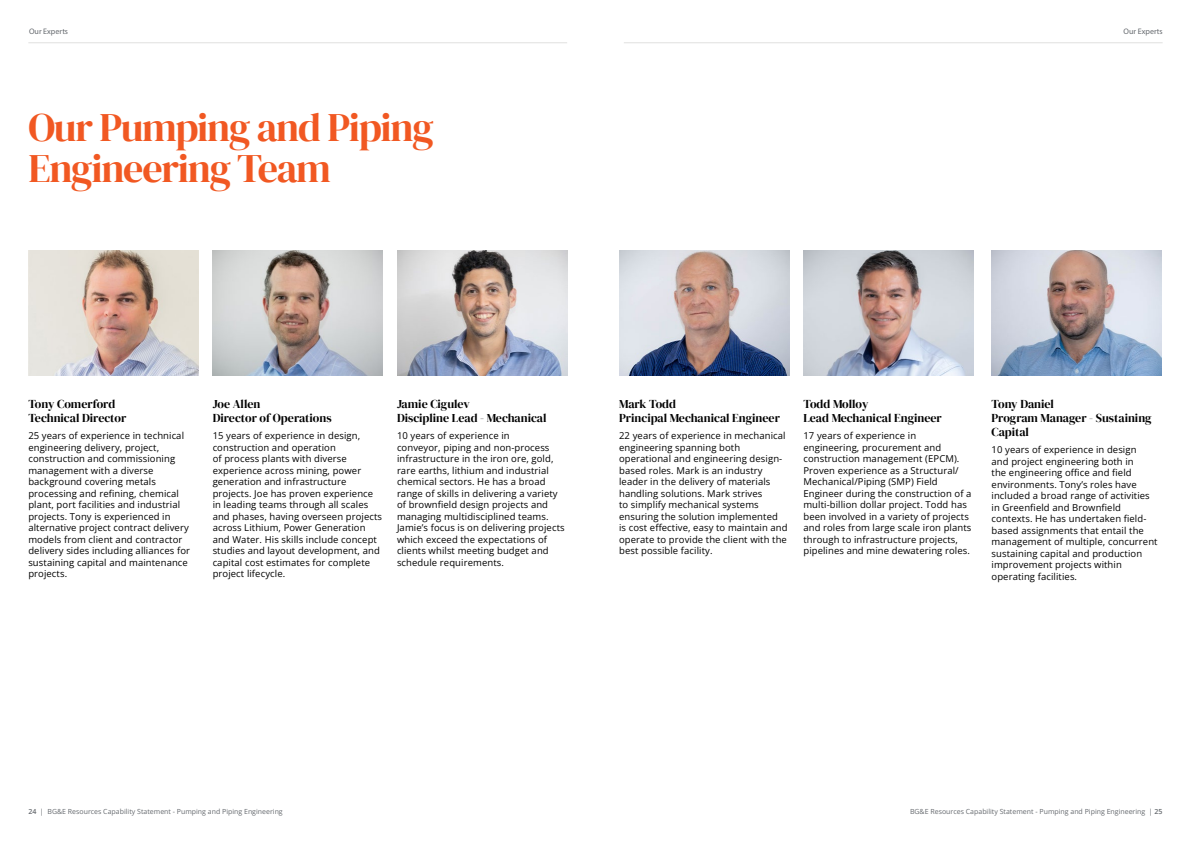
<style>
.page{position:relative;width:1191px;height:842px;background:#fff}
.page>*{position:absolute;margin:0;border:0;box-sizing:border-box;transform-origin:0 0}
.t1{font:40px/41px "DM Serif Display";letter-spacing:-.03em;color:#f15822}
.t2{font:12px/14px "DM Serif Display";color:#000}
.t3{font:9.5px/11.5px "Open Sans";letter-spacing:.01em;color:#000}
.t4{font:8px "Myriad Pro";color:#65696e}
.t5{font:7px "Open Sans";color:#65696e}
.s1{font-weight:600}
</style>
<div class="page">
<img style="left:28px;top:250px;width:170px;height:126px">
<img style="left:213px;top:250px;width:170px;height:126px">
<img style="left:397px;top:250px;width:170px;height:126px">
<img style="left:619px;top:250px;width:170px;height:126px">
<img style="left:803px;top:250px;width:170px;height:126px">
<img style="left:991px;top:250px;width:170px;height:126px">
<hr style="left:28px;top:43px;width:539px;height:1px;background:#e0e0df">
<hr style="left:624px;top:43px;width:538px;height:1px;background:#e0e0df">
<p class="t4" style="left:29px;top:27px;width:41px">Our Experts</p>
<p class="t4" style="left:1123px;top:27px;width:41px">Our Experts</p>
<h1 class="t1" style="left:28px;top:107px;width:407px">Our Pumping and Piping<br>Engineering Team</h1>
<p class="t2" style="left:28px;top:397px;width:100px">Tony Comerford<br>Technical Director</p>
<p class="t3" style="left:28px;top:430px;width:163px">25 years of experience in technical engineering delivery, project, construction and commissioning management with a diverse background covering metals processing and refining, chemical plant, port facilities and industrial projects. Tony is experienced in alternative project contract delivery models from client and contractor delivery sides including alliances for sustaining capital and maintenance projects.</p>
<p class="t2" style="left:213px;top:397px;width:120px">Joe Allen<br>Director of Operations</p>
<p class="t3" style="left:213px;top:430px;width:171px">15 years of experience in design, construction and operation<br>of process plants with diverse experience across mining, power generation and infrastructure projects. Joe has proven experience in leading teams through all scales and phases, having overseen projects across Lithium, Power Generation and Water. His skills include concept studies and layout development, and capital cost estimates for complete project lifecycle.</p>
<p class="t2" style="left:397px;top:397px;width:151px">Jamie Cigulev<br>Discipline Lead - Mechanical</p>
<p class="t3" style="left:397px;top:430px;width:169px">10 years of experience in<br>conveyor, piping and non-process infrastructure in the iron ore, gold, rare earths, lithium and industrial chemical sectors. He has a broad range of skills in delivering a variety of brownfield design projects and managing multidisciplined teams.<br>Jamie’s focus is on delivering projects which exceed the expectations of clients whilst meeting budget and schedule requirements.</p>
<p class="t2" style="left:619px;top:397px;width:162px">Mark Todd<br>Principal Mechanical Engineer</p>
<p class="t3" style="left:619px;top:430px;width:170px">22 years of experience in mechanical engineering spanning both operational and engineering design&shy;based roles. Mark is an industry leader in the delivery of materials handling solutions. Mark strives<br>to simplify mechanical systems ensuring the solution implemented<br>is cost effective, easy to maintain and operate to provide the client with the best possible facility.</p>
<p class="t2" style="left:803px;top:397px;width:140px">Todd Molloy<br>Lead Mechanical Engineer</p>
<p class="t3" style="left:803px;top:430px;width:170px">17 years of experience in engineering, procurement and construction management (EPCM).<br>Proven experience as a Structural/ Mechanical/Piping (SMP) Field Engineer during the construction of a multi-billion dollar project. Todd has been involved in a variety of projects and roles from large scale iron plants through to infrastructure projects, pipelines and mine dewatering roles.</p>
<p class="t2" style="left:991px;top:397px;width:162px">Tony Daniel<br>Program Manager - Sustaining<br>Capital</p>
<p class="t3" style="left:991px;top:444px;width:168px">10 years of experience in design<br>and project engineering both in<br>the engineering office and field environments. Tony’s roles have included a broad range of activities in Greenfield and Brownfield contexts. He has undertaken field&shy;based assignments that entail the management of multiple, concurrent sustaining capital and production improvement projects within operating facilities.</p>
<p class="t5" style="left:28px;top:806px;width:256px"><span class="s1">24</span> | BG&amp;E Resources Capability Statement - Pumping and Piping Engineering</p>
<p class="t5" style="left:910px;top:806px;width:254px">BG&amp;E Resources Capability Statement - Pumping and Piping Engineering | <span class="s1">25</span></p>
</div>
